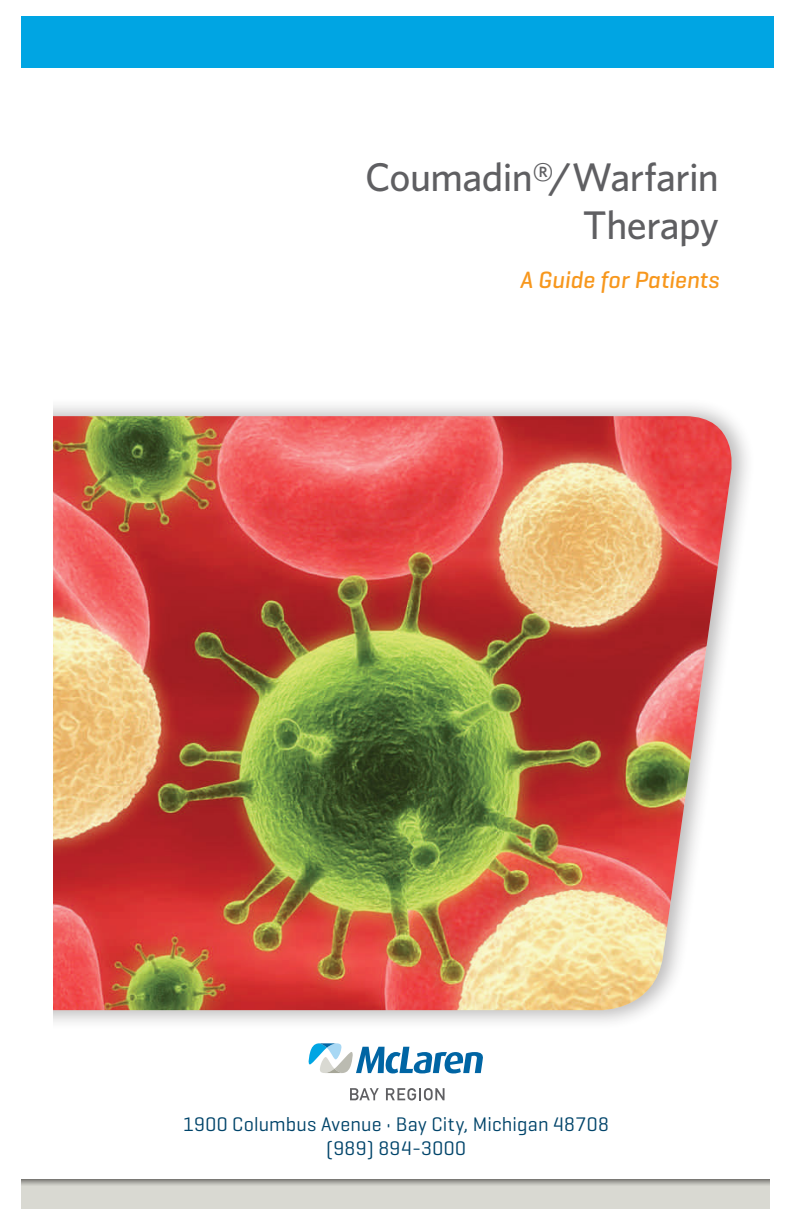
<style>
.page{position:relative;width:792px;height:1224px;background:#fff}
.page>*{position:absolute;margin:0;border:0;box-sizing:border-box;transform-origin:0 0}
._00_Title{font:500 40px "Whitney";letter-spacing:-.015em;color:#5f5f62}
._01_Subtitle{font:italic 500 24px "Geogrotesque";color:#f7971d}
._22_Blue_body_copy{font:20px "Geogrotesque";letter-spacing:.02em;color:#00446a}
</style>
<div class="page">
<div style="left:0;top:397px;width:756px;height:634px;background:#231f20;opacity:.3"></div>
<img style="left:53px;top:416px;width:686px;height:594px">
<div style="left:22px;top:16px;width:752px;height:52px;background:#00a5e3"></div>
<svg style="left:309px;top:1043px;width:174px;height:30px"></svg>
<svg style="left:350px;top:1088px;width:29px;height:12px"></svg>
<svg style="left:386px;top:1088px;width:59px;height:12px"></svg>
<div style="left:22px;top:1179px;width:748px;height:29px;background:#d9d9d2"></div>
<svg style="left:22px;top:1179px;width:748px;height:6px;background:#a2a29c"></svg>
<div style="left:0;top:379px;width:53px;height:696px;background:#fff"></div>
<p class="_00_Title" style="left:365px;top:151px;width:355px">Coumadin®/Warfarin</p>
<p class="_00_Title" style="left:583px;top:199px;width:138px">Therapy</p>
<p class="_01_Subtitle" style="left:520px;top:265px;width:201px">A Guide for Patients</p>
<p class="_22_Blue_body_copy" style="left:183px;top:1112px;width:427px">1900 Columbus Avenue • Bay City, Michigan 48708</p>
<p class="_22_Blue_body_copy" style="left:326px;top:1136px;width:141px">(989) 894-3000</p>
</div>
